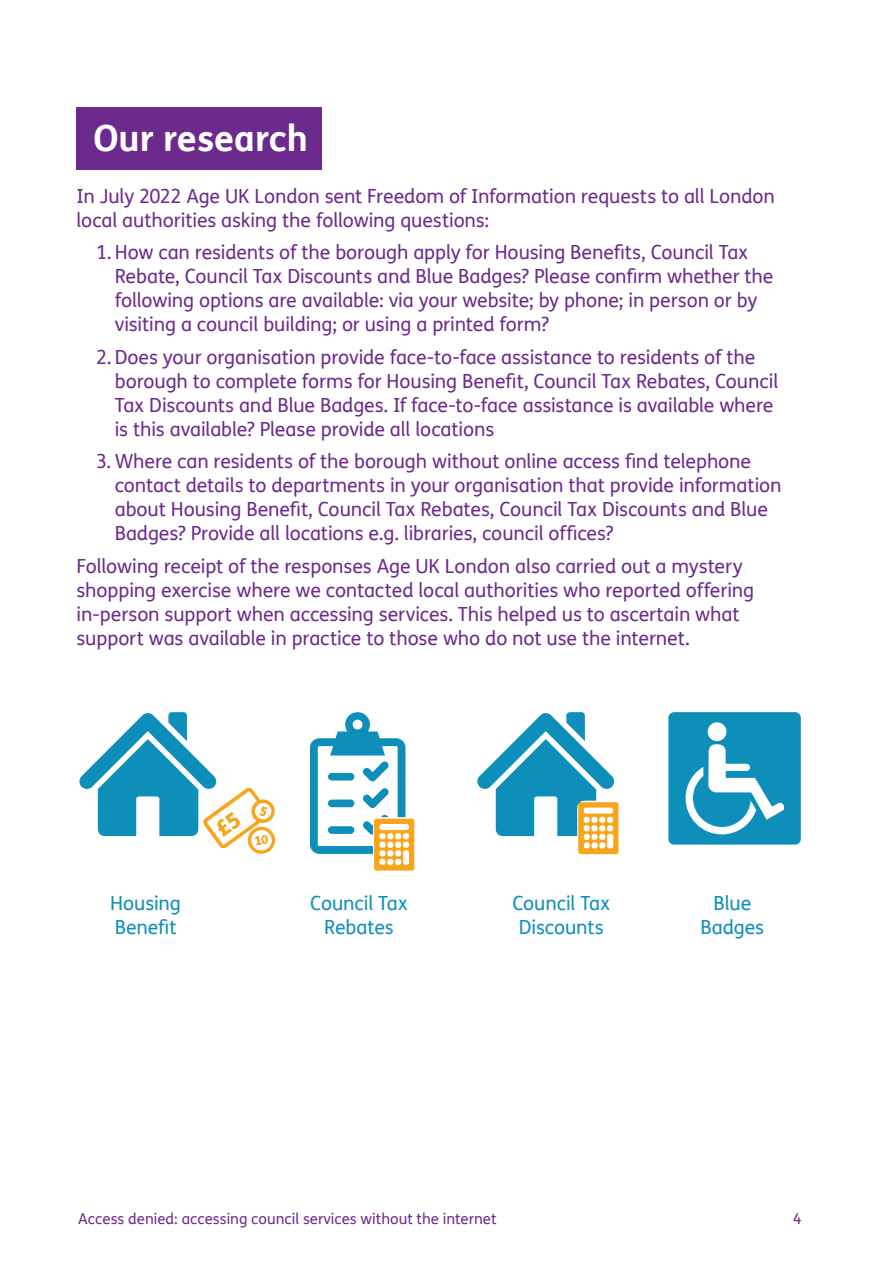
<style>
.page{position:relative;width:893px;height:1263px;background:#fff}
.page>*{position:absolute;margin:0;border:0;box-sizing:border-box;transform-origin:0 0}
.t1{font:700 36px "FS Me";color:#fff}
.t2{font:19.5px/24px "FS Me";letter-spacing:-.005em;color:#6d2a8d}
.t3{font:19.5px "FS Me";letter-spacing:-.005em;color:#0d8fba}
.t4{font:15px "FS Me";color:#6d2a8d}
</style>
<div class="page">
<div style="left:77px;top:107px;width:245px;height:63px;background:#6d2a8d"></div>
<div style="left:668px;top:712px;width:133px;height:133px;background:#0d8fba;border-radius:6px"></div>
<div style="left:708px;top:722px;width:18px;height:19px;background:#fff;border-radius:50%"></div>
<svg style="left:686px;top:744px;width:99px;height:90px"></svg>
<svg style="left:79px;top:712px;width:196px;height:142px"></svg>
<div style="left:373px;top:817px;width:43px;height:55px;border:12px solid #fff;border-radius:2px"></div>
<svg style="left:310px;top:712px;width:104px;height:158px"></svg>
<div style="left:577px;top:801px;width:43px;height:54px;border:12px solid #fff;border-radius:2px"></div>
<svg style="left:477px;top:712px;width:141px;height:142px"></svg>
<p class="t1" style="left:94px;top:111px;width:216px">Our research</p>
<p class="t2" style="left:77px;top:184px;width:700px">In July 2022 Age UK London sent Freedom of Information requests to all London local authorities asking the following questions:</p>
<p class="t2" style="left:115px;top:240px;width:660px;text-indent:-19px">1. How can residents of the borough apply for Housing Benefits, Council Tax Rebate, Council Tax Discounts and Blue Badges? Please confirm whether the following options are available: via your website; by phone; in person or by visiting a council building; or using a printed form?</p>
<p class="t2" style="left:115px;top:345px;width:665px;text-indent:-19px">2. Does your organisation provide face-to-face assistance to residents of the borough to complete forms for Housing Benefit, Council Tax Rebates, Council<br>Tax Discounts and Blue Badges. If face-to-face assistance is available where</p>
<p class="t2" style="left:115px;top:417px;width:381px">is this available? Please provide all locations</p>
<p class="t2" style="left:115px;top:449px;width:668px;text-indent:-19px">3. Where can residents of the borough without online access find telephone contact details to departments in your organisation that provide information about Housing Benefit, Council Tax Rebates, Council Tax Discounts and Blue Badges? Provide all locations e.g. libraries, council offices?</p>
<p class="t2" style="left:77px;top:554px;width:679px">Following receipt of the responses Age UK London also carried out a mystery shopping exercise where we contacted local authorities who reported offering</p>
<p class="t2" style="left:77px;top:602px;width:665px">in-person support when accessing services. This helped us to ascertain what support was available in practice to those who do not use the internet.</p>
<p class="t3" style="left:110px;top:889px;width:72px">Housing</p>
<p class="t3" style="left:115px;top:913px;width:63px">Benefit</p>
<p class="t3" style="left:310px;top:889px;width:99px">Council Tax</p>
<p class="t3" style="left:324px;top:913px;width:71px">Rebates</p>
<p class="t3" style="left:512px;top:889px;width:99px">Council Tax</p>
<p class="t3" style="left:519px;top:913px;width:86px">Discounts</p>
<p class="t3" style="left:714px;top:889px;width:39px">Blue</p>
<p class="t3" style="left:701px;top:913px;width:65px">Badges</p>
<p class="t4" style="left:78px;top:1209px;width:420px">Access denied: accessing council services without the internet</p>
<p class="t4" style="left:793px;top:1209px;width:10px">4</p>
</div>
